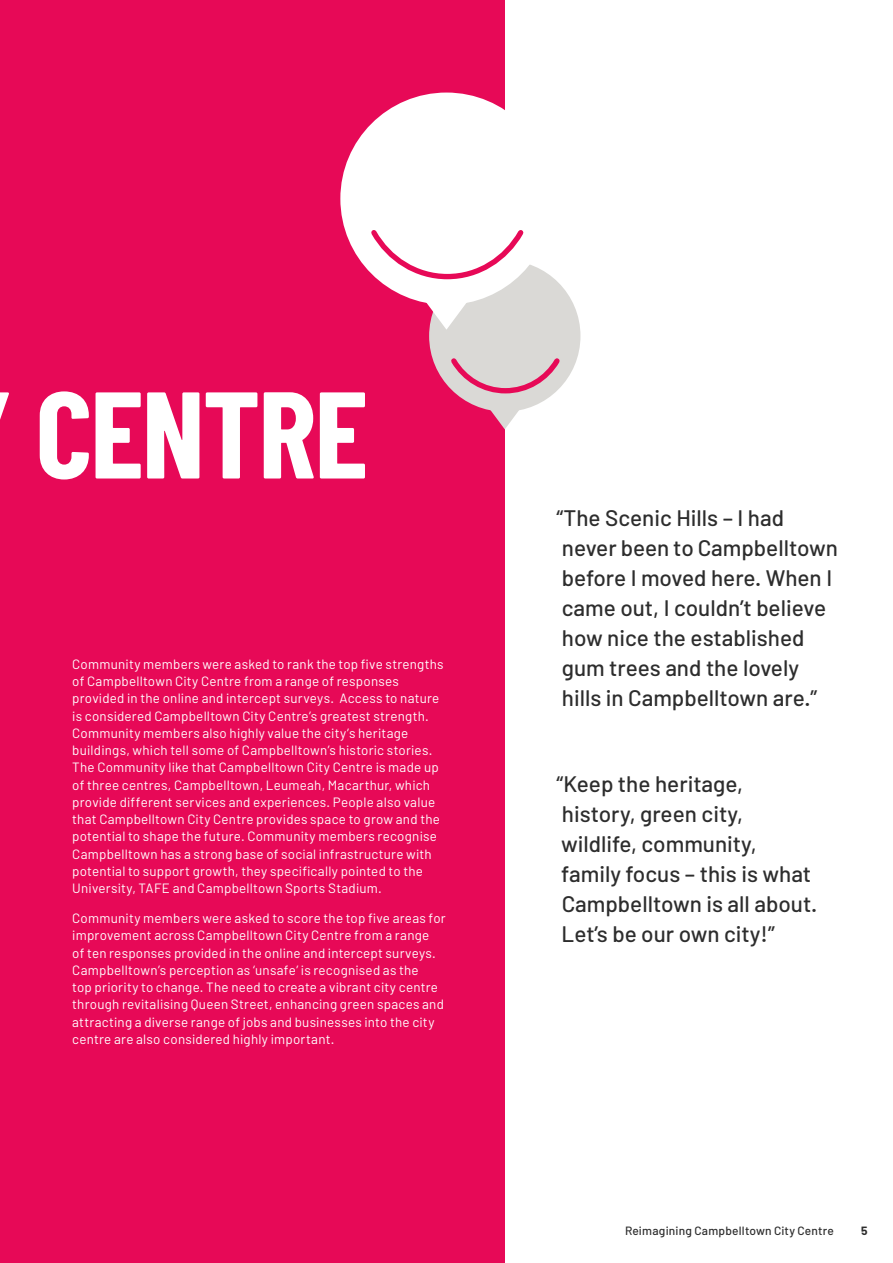
<style>
.page{position:relative;width:893px;height:1263px;background:#fff}
.page>*{position:absolute;margin:0;border:0;box-sizing:border-box;transform-origin:0 0}
.t1{font:700 123px "Barlow Condensed";letter-spacing:-.015em;color:#fff}
.t2{font:500 22.5px/30px "Barlow";color:#2d2d2d}
.t3{font:13.5px/17.2px "Barlow";letter-spacing:.015em;color:#fff}
.t4{font:500 12px "Barlow";letter-spacing:.015em;color:#2d2d2d}
.t5{font:700 12px "Barlow";color:#2d2d2d}
</style>
<div class="page">
<div style="left:0;top:0;width:505px;height:1263px;background:#e70957"></div>
<div style="left:429px;top:260px;width:151px;height:152px;background:#dad9d6;border-radius:50%"></div>
<svg style="left:446px;top:358px;width:118px;height:71px"></svg>
<div style="left:340px;top:93px;width:213px;height:212px;background:#fff;border-radius:50%"></div>
<svg style="left:367px;top:230px;width:161px;height:100px"></svg>
<h1 class="t1" style="left:36px;top:358px;width:334px">CENTRE</h1>
<p class="t3" style="left:72px;top:655px;width:373px">Community members were asked to rank the top five strengths of Campbelltown City Centre from a range of responses provided in the online and intercept surveys. Access to nature is considered Campbelltown City Centre’s greatest strength.<br>Community members also highly value the city’s heritage buildings, which tell some of Campbelltown’s historic stories.<br>The Community like that Campbelltown City Centre is made up of three centres, Campbelltown, Leumeah, Macarthur, which provide different services and experiences. People also value that Campbelltown City Centre provides space to grow and the potential to shape the future. Community members recognise Campbelltown has a strong base of social infrastructure with potential to support growth, they specifically pointed to the University, TAFE and Campbelltown Sports Stadium.</p>
<p class="t3" style="left:72px;top:909px;width:375px">Community members were asked to score the top five areas for improvement across Campbelltown City Centre from a range<br>of ten responses provided in the online and intercept surveys.<br>Campbelltown’s perception as ‘unsafe’ is recognised as the<br>top priority to change. The need to create a vibrant city centre through revitalising Queen Street, enhancing green spaces and attracting a diverse range of jobs and businesses into the city centre are also considered highly important.</p>
<h2 class="t2" style="left:557px;top:502px;width:283px">“The Scenic Hills – I had never been to Campbelltown before I moved here. When I came out, I couldn’t believe how nice the established gum trees and the lovely hills in Campbelltown are.”</h2>
<h2 class="t2" style="left:557px;top:768px;width:262px">“Keep the heritage, history, green city, wildlife, community, family focus – this is what<br>Campbelltown is all about.<br>Let’s be our own city!”</h2>
<p class="t4" style="left:625px;top:1224px;width:210px">Reimagining Campbelltown City Centre</p>
<p class="t5" style="left:861px;top:1224px;width:8px">5</p>
</div>
